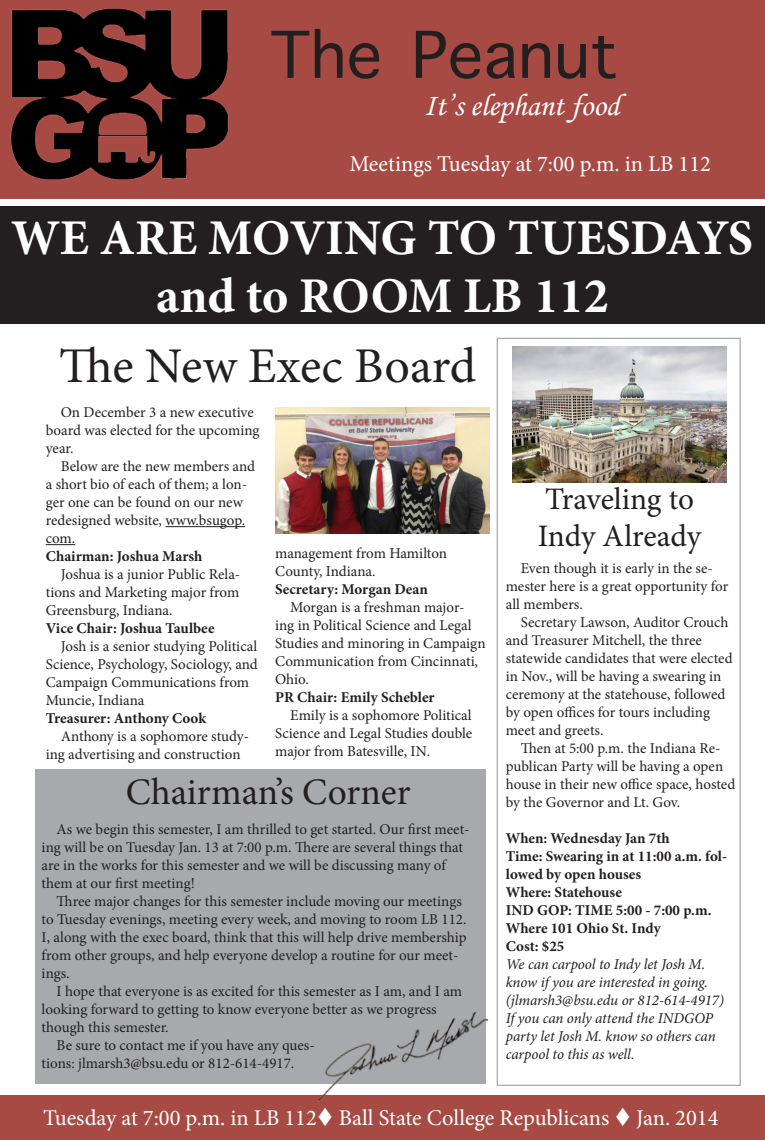
<style>
.page{position:relative;width:765px;height:1140px;background:#fff}
.page>*{position:absolute;margin:0;border:0;box-sizing:border-box;transform-origin:0 0}
.t1{font:87.5px "Apple Symbols";color:#231f20}
.t2{font:700 50px "Minion Pro";color:#fff}
.t3{font:50px "Minion Pro";letter-spacing:.005em;color:#231f20}
.t4{font:37.5px "Minion Pro";color:#231f20}
.t5{font:31.25px "Minion Pro";letter-spacing:-.005em;color:#231f20}
.t6{font:31.25px "Monotype Corsiva";color:#fff}
.t7{font:22.5px "Minion Pro";color:#fff}
.t8{font:15px/18px "Minion Pro";letter-spacing:-.005em;color:#231f20}
.t9{font:700 15px/18px "Minion Pro";color:#231f20}
.t10{font:italic 15px/18px "Minion Pro";letter-spacing:-.005em;color:#231f20}
</style>
<div class="page">
<div style="left:35px;top:769px;width:451px;height:315px;background:#a8a9ad"></div>
<div style="left:497px;top:338px;width:244px;height:748px;border:1px solid #a8a9ad"></div>
<div style="left:0;top:0;width:765px;height:198px;background:#a74a43"></div>
<img style="left:10px;top:8px;width:219px;height:172px">
<hr style="left:165px;top:526px;width:80px;height:1px;background:#231f20">
<svg style="left:46px;top:544px;width:29px;height:1px"></svg>
<img style="left:276px;top:407px;width:214px;height:126px">
<img style="left:513px;top:346px;width:214px;height:137px">
<div style="left:0;top:1095px;width:765px;height:45px;background:#a74a43"></div>
<img style="left:317px;top:1009px;width:180px;height:93px">
<div style="left:0;top:206px;width:764px;height:60px;background:#231f20"></div>
<div style="left:0;top:264px;width:765px;height:60px;background:#231f20"></div>
<p class="t1" style="left:518px;top:-6px;width:102px">■◆▼</p>
<p class="t6" style="left:424px;top:87px;width:197px">It’s elephant food</p>
<p class="t7" style="left:350px;top:149px;width:363px">Meetings Tuesday at 7:00 p.m. in LB 112</p>
<p class="t2" style="left:11px;top:203px;width:743px">WE ARE MOVING TO TUESDAYS</p>
<p class="t2" style="left:156px;top:261px;width:454px">and to ROOM LB 112</p>
<p class="t3" style="left:59px;top:333px;width:418px">The New Exec Board</p>
<p class="t8" style="left:46px;top:403px;width:215px;text-indent:15px">On December 3 a new executive board was elected for the upcoming year.</p>
<p class="t8" style="left:46px;top:457px;width:211px;text-indent:15px">Below are the new members and a short bio of each of them; a lon&shy;ger one can be found on our new redesigned website, www.bsugop. com.</p>
<p class="t9" style="left:46px;top:547px;width:158px">Chairman: Joshua Marsh</p>
<p class="t8" style="left:46px;top:565px;width:196px;text-align:justify;text-indent:15px">Joshua is a junior Public Rela&shy;tions and Marketing major from Greensburg, Indiana.</p>
<p class="t9" style="left:46px;top:619px;width:170px">Vice Chair: Joshua Taulbee</p>
<p class="t8" style="left:46px;top:637px;width:214px;text-indent:15px">Josh is a senior studying Political<br>Science, Psychology, Sociology, and<br>Campaign Communications from<br>Muncie, Indiana</p>
<p class="t9" style="left:46px;top:709px;width:162px">Treasurer: Anthony Cook</p>
<p class="t8" style="left:46px;top:727px;width:205px;text-indent:15px">Anthony is a sophomore study&shy;ing advertising and construction</p>
<p class="t8" style="left:275px;top:544px;width:173px">management from Hamilton<br>County, Indiana.</p>
<p class="t9" style="left:275px;top:580px;width:154px">Secretary: Morgan Dean</p>
<p class="t8" style="left:275px;top:598px;width:212px;text-indent:15px">Morgan is a freshman major&shy;ing in Political Science and Legal<br>Studies and minoring in Campaign<br>Communication from Cincinnati,<br>Ohio.</p>
<p class="t9" style="left:275px;top:688px;width:161px">PR Chair: Emily Schebler</p>
<p class="t8" style="left:275px;top:706px;width:199px;text-align:justify;text-indent:15px">Emily is a sophomore Political Science and Legal Studies double major from Batesville, IN.</p>
<p class="t4" style="left:126px;top:767px;width:287px">Chairman’s Corner</p>
<p class="t8" style="left:42px;top:820px;width:429px;text-indent:15px">As we begin this semester, I am thrilled to get started. Our first meet&shy;ing will be on Tuesday Jan. 13 at 7:00 p.m. There are several things that are in the works for this semester and we will be discussing many of them at our first meeting!</p>
<p class="t8" style="left:42px;top:892px;width:427px;text-indent:15px">Three major changes for this semester include moving our meetings to Tuesday evenings, meeting every week, and moving to room LB 112.<br>I, along with the exec board, think that this will help drive membership from other groups, and help everyone develop a routine for our meet&shy;ings.</p>
<p class="t8" style="left:42px;top:982px;width:422px;text-indent:15px">I hope that everyone is as excited for this semester as I am, and I am looking forward to getting to know everyone better as we progress though this semester.</p>
<p class="t8" style="left:42px;top:1036px;width:275px;text-indent:15px">Be sure to contact me if you have any ques&shy;tions: jlmarsh3@bsu.edu or 812-614-4917.</p>
<p class="t5" style="left:545px;top:478px;width:150px">Traveling to</p>
<p class="t5" style="left:538px;top:515px;width:165px">Indy Already</p>
<p class="t8" style="left:506px;top:559px;width:224px;text-indent:15px">Even though it is early in the se&shy;mester here is a great opportunity for all members.</p>
<p class="t8" style="left:506px;top:613px;width:228px;text-indent:15px">Secretary Lawson, Auditor Crouch and Treasurer Mitchell, the three statewide candidates that were elected in Nov., will be having a swearing in ceremony at the statehouse, followed by open offices for tours including meet and greets.</p>
<p class="t8" style="left:506px;top:739px;width:231px;text-indent:15px">Then at 5:00 p.m. the Indiana Re&shy;publican Party will be having a open house in their new office space, hosted by the Governor and Lt. Gov.</p>
<p class="t9" style="left:506px;top:829px;width:165px">When: Wednesday Jan 7th</p>
<p class="t9" style="left:506px;top:847px;width:223px">Time: Swearing in at 11:00 a.m. fol&shy;lowed by open houses</p>
<p class="t9" style="left:506px;top:883px;width:118px">Where: Statehouse</p>
<p class="t9" style="left:506px;top:901px;width:207px">IND GOP: TIME 5:00 - 7:00 p.m.</p>
<p class="t9" style="left:506px;top:919px;width:156px">Where 101 Ohio St. Indy</p>
<p class="t9" style="left:506px;top:937px;width:60px">Cost: $25</p>
<p class="t10" style="left:506px;top:955px;width:220px">We can carpool to Indy let Josh M. know if you are interested in going. (jlmarsh3@bsu.edu or 812-614-4917)</p>
<p class="t10" style="left:506px;top:1009px;width:211px">If you can only attend the INDGOP party let Josh M. know so others can carpool to this as well.</p>
<p class="t7" style="left:43px;top:1103px;width:677px">Tuesday at 7:00 p.m. in LB 112▼ Ball State College Republicans ▼ Jan. 2014</p>
</div>
